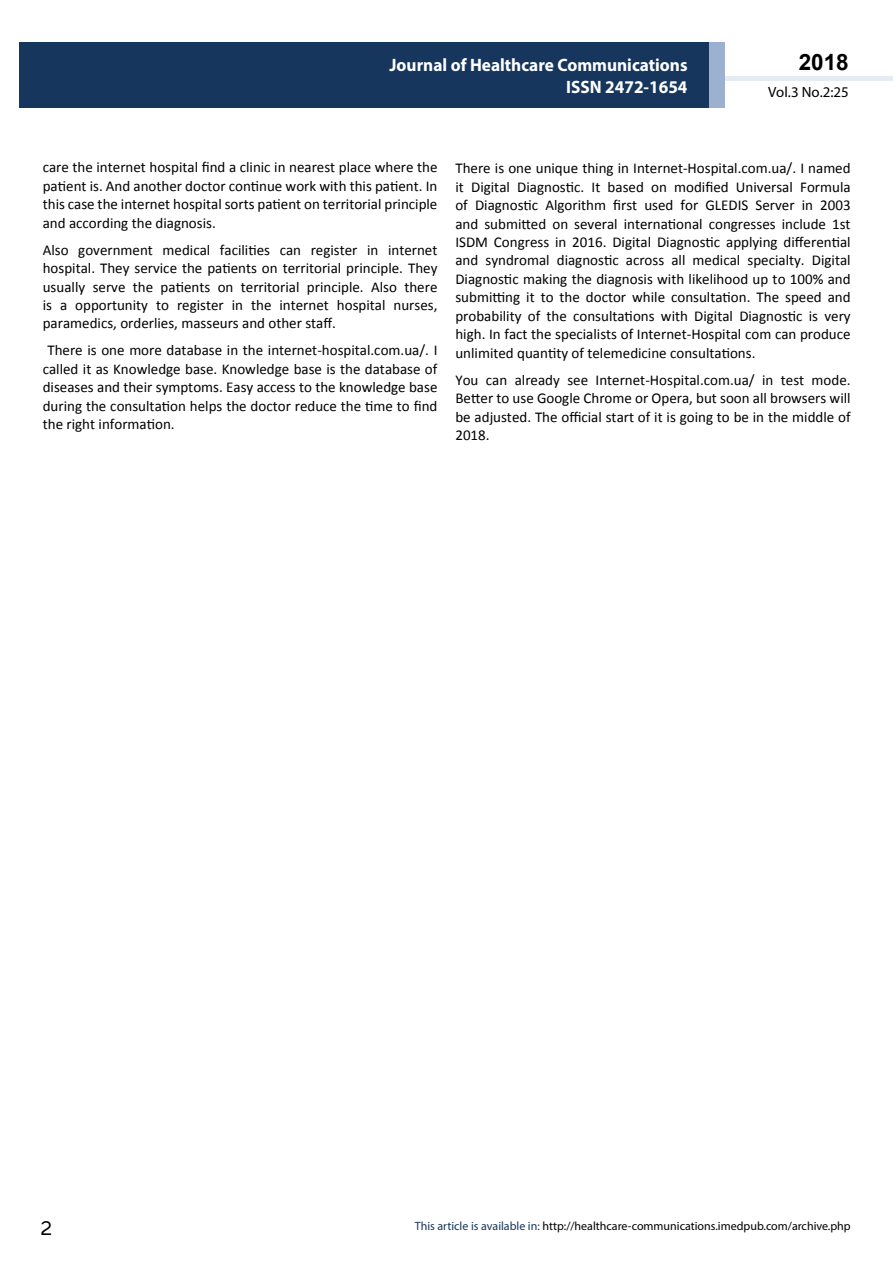
<style>
.page{position:relative;width:893px;height:1263px;background:#fff}
.page>*{position:absolute;margin:0;border:0;box-sizing:border-box;transform-origin:0 0}
.t1{font:25.5px "Tunga";color:#000}
.t2{font:700 22.5px "Arial";color:#000}
.t3{font:700 18px/21.6px "Myriad Pro";color:#fff;text-align:right;scale:.96 1}
.t4{font:15px/18.5px "Calibri";color:#000;text-align:justify}
.t5{font:14.85px "Myriad Pro";color:#000}
.t6{font:12px "Myriad Pro";color:#000}
.s1{color:#16365d}
</style>
<div class="page">
<div style="left:725px;top:76px;width:168px;height:5px;background:#e4ebf2"></div>
<div style="left:19px;top:42px;width:690px;height:66px;background:#16365d"></div>
<div style="left:709px;top:42px;width:16px;height:66px;background:#9bb1cf"></div>
<p class="t3" style="left:389px;top:54px;width:312px">Journal of Healthcare Communications<br>ISSN 2472-1654</p>
<p class="t3" style="left:517px;top:53px;width:198px">ARCHIVOS DE MEDICINA<br>ISSN 1698-9 65</p>
<h2 class="t2" style="left:799px;top:47px;width:52px">2018</h2>
<p class="t5" style="left:768px;top:83px;width:82px">Vol.3 No.2:25</p>
<p class="t4" style="left:43px;top:158px;width:396px">care the internet hospital find a clinic in nearest place where the patient is. And another doctor continue work with this patient. In this case the internet hospital sorts patient on territorial principle and according the diagnosis.</p>
<p class="t4" style="left:43px;top:240px;width:396px">Also government medical facilities can register in internet hospital. They service the patients on territorial principle. They usually serve the patients on territorial principle. Also there is a opportunity to register in the internet hospital nurses, paramedics, orderlies, masseurs and other staff.</p>
<p class="t4" style="left:43px;top:341px;width:396px;text-indent:5px">There is one more database in the internet-hospital.com.ua/. I called it as Knowledge base. Knowledge base is the database of diseases and their symptoms. Easy access to the knowledge base during the consultation helps the doctor reduce the time to find the right information.</p>
<p class="t4" style="left:455px;top:159px;width:397px">There is one unique thing in Internet-Hospital.com.ua/. I named it Digital Diagnostic. It based on modified Universal Formula of Diagnostic Algorithm first used for GLEDIS Server in 2003 and submitted on several international congresses include 1st ISDM Congress in 2016. Digital Diagnostic applying differential and syndromal diagnostic across all medical specialty. Digital Diagnostic making the diagnosis with likelihood up to 100% and submitting it to the doctor while consultation. The speed and probability of the consultations with Digital Diagnostic is very high. In fact the specialists of Internet-Hospital com can produce unlimited quantity of telemedicine consultations.</p>
<p class="t4" style="left:455px;top:370px;width:397px">You can already see Internet-Hospital.com.ua/ in test mode.<br>Better to use Google Chrome or Opera, but soon all browsers will be adjusted. The official start of it is going to be in the middle of 2018.</p>
<h1 class="t1" style="left:41px;top:1211px;width:13px">2</h1>
<p class="t6" style="left:415px;top:1218px;width:437px"><span class="s1">This article is available in:</span> http://healthcare-communications.imedpub.com/archive.php</p>
</div>
